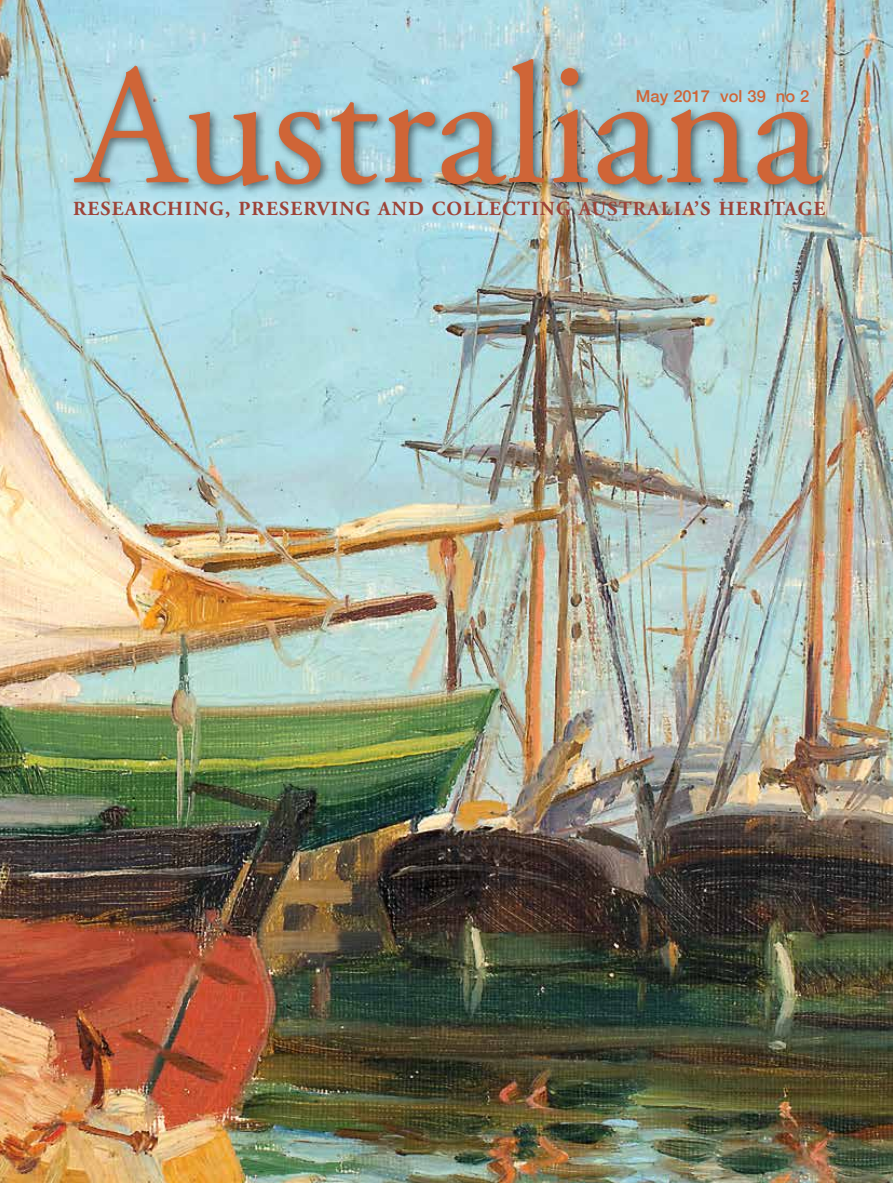
<style>
.page{position:relative;width:893px;height:1183px;background:#fff}
.page>*{position:absolute;margin:0;border:0;box-sizing:border-box;transform-origin:0 0}
.t1{font:171.9px "Adobe Garamond";color:#cf6537}
.t2{font:700 19.95px "Adobe Garamond";letter-spacing:.06em;color:#9d4439}
.t3{font:500 16.5px "Helvetica Neue";color:#cf6537}
</style>
<div class="page">
<img style="left:0;top:0;width:893px;height:1182px">
<div style="left:69px;top:54px;width:763px;height:142px;background:#000;opacity:.55"></div>
<img style="left:59px;top:185px;width:780px;height:46px">
<h1 class="t1" style="left:78px;top:36px;width:744px">Australiana</h1>
<p class="t3" style="left:636px;top:83px;width:175px">May 2017 vol 39 no 2</p>
<p class="t2" style="left:73px;top:197px;width:754px">RESEARCHING, PRESERVING AND COLLECTING AUSTRALIA’S HERITAGE</p>
</div>
